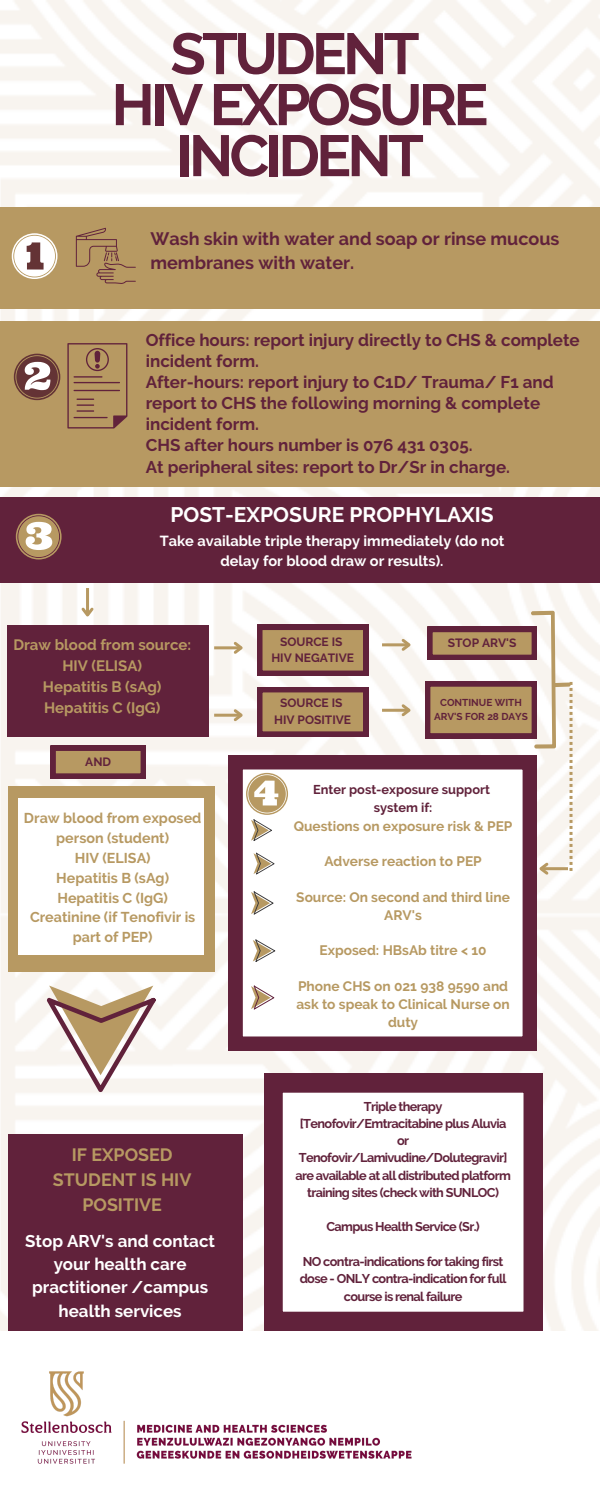
<style>
.page{position:relative;width:600px;height:1500px;background:#fff}
.page>*{position:absolute;margin:0;border:0;box-sizing:border-box;transform-origin:0 0}
.t1{font:700 58px/51px "Raleway";letter-spacing:-.065em;color:#61223b;text-align:center}
.t2{font:700 21px "Raleway";color:#fff}
.t3{font:700 18px/24.8px "Raleway";color:#61223b}
.t4{font:700 17.8px/24.8px "Raleway";color:#b79962;text-align:center}
.t5{font:700 17px/21px "Raleway";color:#61223b}
.t6{font:700 17px/23.2px "Raleway";color:#fff;text-align:center}
.t7{font:700 15px "Raleway";color:#b79962}
.t8{font:700 14.6px/20.2px "Raleway";color:#fff;text-align:center}
.t9{font:700 14.3px/20px "Raleway";color:#b79962;text-align:center}
.t10{font:700 13.7px/17.8px "Raleway";color:#b79962;text-align:center}
.t11{font:700 12.8px "Raleway";color:#61223b}
.t12{font:700 12.7px/17.3px "Raleway";letter-spacing:-.045em;color:#61223b;text-align:center}
.t13{font:700 12px "Raleway";color:#61223b}
.t14{font:700 10px/13.5px "Raleway";color:#61223b;text-align:center}
</style>
<div class="page">
<img style="left:0;top:0;width:600px;height:1330px">
<div style="left:0;top:207px;width:600px;height:101px;background:#b79962"></div>
<svg style="left:12px;top:233px;width:46px;height:46px"></svg>
<div style="left:0;top:321px;width:600px;height:165px;background:#b79962"></div>
<svg style="left:14px;top:354px;width:46px;height:46px"></svg>
<svg style="left:76px;top:228px;width:60px;height:56px"></svg>
<div style="left:0;top:497px;width:600px;height:86px;background:#61223b"></div>
<svg style="left:16px;top:514px;width:46px;height:46px"></svg>
<div style="left:7px;top:625px;width:201px;height:111px;background:#61223b"></div>
<hr style="left:214px;top:714px;width:27px;height:3px;background:#b79962">
<svg style="left:231px;top:706px;width:15px;height:18px"></svg>
<svg style="left:257px;top:625px;width:111px;height:51px"></svg>
<svg style="left:257px;top:687px;width:111px;height:50px"></svg>
<hr style="left:214px;top:646px;width:27px;height:3px;background:#b79962">
<svg style="left:231px;top:639px;width:15px;height:18px"></svg>
<svg style="left:67px;top:343px;width:60px;height:86px"></svg>
<hr style="left:74px;top:417px;width:34px;height:1px;background:#61223b">
<hr style="left:86px;top:588px;width:3px;height:27px;background:#b79962">
<svg style="left:79px;top:605px;width:17px;height:15px"></svg>
<hr style="left:382px;top:643px;width:27px;height:3px;background:#b79962">
<svg style="left:399px;top:636px;width:15px;height:18px"></svg>
<hr style="left:382px;top:709px;width:27px;height:3px;background:#b79962">
<svg style="left:399px;top:702px;width:15px;height:17px"></svg>
<svg style="left:229px;top:755px;width:308px;height:296px"></svg>
<div style="left:8px;top:786px;width:207px;height:186px;background:#b79962"></div>
<div style="left:19px;top:799px;width:185px;height:156px;background:#fff"></div>
<svg style="left:51px;top:746px;width:95px;height:33px"></svg>
<svg style="left:246px;top:773px;width:42px;height:68px"></svg>
<svg style="left:254px;top:853px;width:21px;height:21px"></svg>
<svg style="left:251px;top:891px;width:23px;height:24px"></svg>
<svg style="left:253px;top:939px;width:22px;height:23px"></svg>
<svg style="left:251px;top:986px;width:23px;height:24px"></svg>
<svg style="left:47px;top:986px;width:109px;height:106px"></svg>
<div style="left:9px;top:1134px;width:234px;height:197px;background:#61223b"></div>
<svg style="left:264px;top:1074px;width:278px;height:256px"></svg>
<img style="left:0;top:1295px;width:445px;height:169px">
<svg style="left:425px;top:611px;width:148px;height:266px"></svg>
<p class="t1" style="left:170px;top:28px;width:251px">STUDENT</p>
<p class="t1" style="left:112px;top:79px;width:378px">HIV EXPOSURE<br>INCIDENT</p>
<p class="t3" style="left:150px;top:226px;width:411px">Wash skin with water and soap or rinse mucous membranes with water.</p>
<p class="t5" style="left:146px;top:330px;width:436px">Office hours: report injury directly to CHS &amp; complete incident form.</p>
<p class="t5" style="left:146px;top:372px;width:410px">After-hours: report injury to C1D/ Trauma/ F1 and report to CHS the following morning &amp; complete incident form.</p>
<p class="t5" style="left:146px;top:435px;width:329px">CHS after hours number is 076 431 0305.</p>
<p class="t5" style="left:146px;top:456px;width:366px">At peripheral sites: report to Dr/Sr in charge.</p>
<p class="t2" style="left:170px;top:502px;width:325px">POST-EXPOSURE PROPHYLAXIS</p>
<p class="t8" style="left:160px;top:530px;width:346px">Take available triple therapy immediately (do not delay for blood draw or results).</p>
<p class="t7" style="left:13px;top:636px;width:179px">Draw blood from source:</p>
<p class="t7" style="left:62px;top:657px;width:81px">HIV (ELISA)</p>
<p class="t7" style="left:43px;top:678px;width:120px">Hepatitis B (sAg)</p>
<p class="t7" style="left:44px;top:699px;width:118px">Hepatitis C (IgG)</p>
<p class="t13" style="left:85px;top:755px;width:27px">AND</p>
<p class="t9" style="left:24px;top:808px;width:179px">Draw blood from exposed person (student)</p>
<p class="t9" style="left:75px;top:848px;width:77px">HIV (ELISA)</p>
<p class="t9" style="left:56px;top:868px;width:114px">Hepatitis B (sAg)</p>
<p class="t9" style="left:57px;top:887px;width:112px">Hepatitis C (IgG)</p>
<p class="t9" style="left:30px;top:907px;width:167px">Creatinine (if Tenofivir is part of PEP)</p>
<p class="t4" style="left:53px;top:1143px;width:140px">IF EXPOSED<br>STUDENT IS HIV<br>POSITIVE</p>
<p class="t6" style="left:25px;top:1229px;width:191px">Stop ARV's and contact your health care practitioner /campus health services</p>
<p class="t13" style="left:280px;top:635px;width:64px">SOURCE IS</p>
<p class="t13" style="left:271px;top:651px;width:84px">HIV NEGATIVE</p>
<p class="t13" style="left:280px;top:696px;width:64px">SOURCE IS</p>
<p class="t13" style="left:274px;top:713px;width:78px">HIV POSITIVE</p>
<p class="t13" style="left:448px;top:636px;width:70px">STOP ARV'S</p>
<p class="t14" style="left:434px;top:696px;width:96px">CONTINUE WITH<br>ARV'S FOR 28 DAYS</p>
<p class="t11" style="left:313px;top:782px;width:178px">Enter post-exposure support</p>
<p class="t11" style="left:374px;top:800px;width:60px">system if:</p>
<p class="t10" style="left:294px;top:817px;width:220px">Questions on exposure risk &amp; PEP</p>
<p class="t10" style="left:324px;top:852px;width:159px">Adverse reaction to PEP</p>
<p class="t10" style="left:296px;top:888px;width:215px">Source: On second and third line<br>ARV's</p>
<p class="t10" style="left:320px;top:942px;width:169px">Exposed: HBsAb titre &lt; 10</p>
<p class="t10" style="left:296px;top:977px;width:215px">Phone CHS on 021 938 9590 and ask to speak to Clinical Nurse on duty</p>
<p class="t12" style="left:300px;top:1098px;width:208px">Triple therapy [Tenofovir/Emtracitabine plus Aluvia or</p>
<p class="t12" style="left:295px;top:1149px;width:217px">Tenofovir/Lamivudine/Dolutegravir] are available at all distributed platform training sites (check with SUNLOC)</p>
<p class="t12" style="left:326px;top:1218px;width:155px">Campus Health Service (Sr.)</p>
<p class="t12" style="left:300px;top:1253px;width:208px">NO contra-indications for taking first dose - ONLY contra-indication for full course is renal failure</p>
</div>
